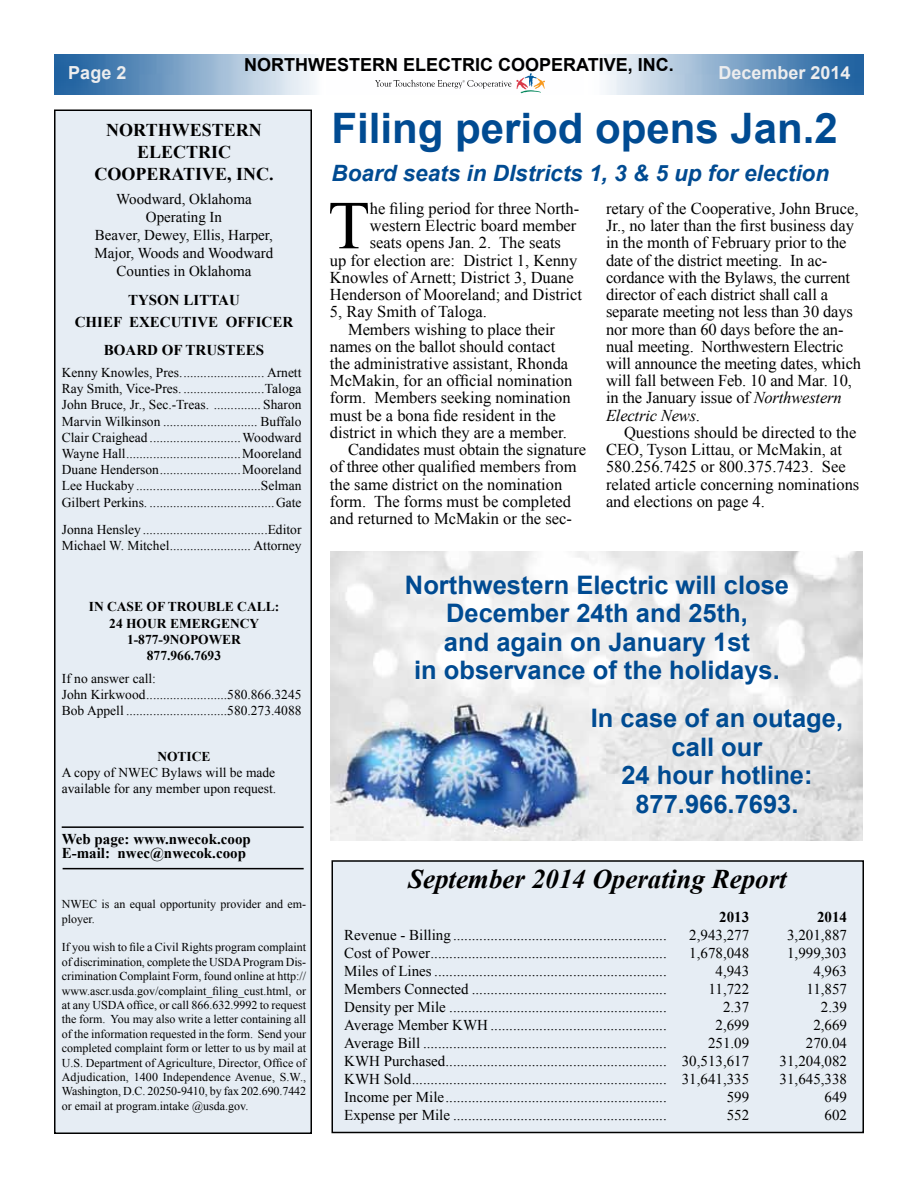
<style>
.page{position:relative;width:918px;height:1188px;background:#fff}
.page>*{position:absolute;margin:0;border:0;box-sizing:border-box;transform-origin:0 0}
.t1{font:68.55px "Times New Roman";color:#000}
.t2{font:700 42px "Arial";color:#004b92}
.t3{font:italic 700 27px "Times New Roman";color:#000}
.t4{font:700 25.5px/28.5px "Arial";color:#004b92;text-align:center}
.t5{font:italic 700 22.5px "Arial";color:#004b92}
.t6{font:700 18px "Arial";color:#000}
.t7{font:700 18px/21.6px "Times New Roman";color:#000;text-align:center}
.t8{font:700 18px "Arial";color:#ededee}
.t9{font:16.5px/17.2px "Times New Roman";color:#000}
.t10{font:15px/18px "Times New Roman";color:#000;text-align:center}
.t11{font:700 15px/21.6px "Times New Roman";color:#000;text-align:center}
.t12{font:13.5px/16.2px "Times New Roman";color:#000}
.t13{font:700 13.5px/16.2px "Times New Roman";color:#000;text-align:center}
.t14{font:12px/14.4px "Times New Roman";color:#000}
.s1{font-style:italic}
</style>
<div class="page">
<img style="left:330px;top:551px;width:532px;height:289px">
<div style="left:332px;top:861px;width:531px;height:271px;background:#e6edf4"></div>
<div style="left:332px;top:860px;width:532px;height:273px;border:2px solid #000"></div>
<img style="left:54px;top:54px;width:810px;height:41px">
<svg style="left:375px;top:73px;width:170px;height:21px"></svg>
<div style="left:55px;top:110px;width:256px;height:1023px;background:#e6edf4"></div>
<div style="left:54px;top:110px;width:258px;height:1024px;border:2px solid #000"></div>
<hr style="left:62px;top:826px;width:242px;height:2px;background:#000">
<hr style="left:63px;top:868px;width:241px;height:1px;background:#000">
<p class="t6" style="left:244px;top:53px;width:431px">NORTHWESTERN ELECTRIC COOPERATIVE, INC.</p>
<p class="t8" style="left:68px;top:61px;width:60px">Page 2</p>
<p class="t8" style="left:718px;top:61px;width:134px">December 2014</p>
<p class="t7" style="left:94px;top:119px;width:181px">NORTHWESTERN<br>ELECTRIC<br>COOPERATIVE, INC.</p>
<p class="t10" style="left:95px;top:190px;width:180px">Woodward, Oklahoma<br>Operating In<br>Beaver, Dewey, Ellis, Harper,<br>Major, Woods and Woodward<br>Counties in Oklahoma</p>
<p class="t11" style="left:75px;top:289px;width:220px">TYSON LITTAU<br>CHIEF EXECUTIVE OFFICER</p>
<p class="t11" style="left:104px;top:339px;width:162px">BOARD OF TRUSTEES</p>
<p class="t12" style="left:62px;top:364px;width:241px;text-align:justify">Kenny Knowles, Pres......................... Arnett Ray Smith, Vice-Pres. ........................Taloga John Bruce, Jr., Sec.-Treas. .............. Sharon Marvin Wilkinson ............................ Buffalo Clair Craighead ...........................Woodward Wayne Hall..................................Mooreland Duane Henderson........................Mooreland Lee Huckaby .....................................Selman Gilbert Perkins. .....................................Gate</p>
<p class="t12" style="left:62px;top:521px;width:241px">Jonna Hensley .....................................Editor<br>Michael W. Mitchel........................ Attorney</p>
<p class="t13" style="left:89px;top:598px;width:192px">IN CASE OF TROUBLE CALL:<br>24 HOUR EMERGENCY<br>1-877-9NOPOWER<br>877.966.7693</p>
<p class="t12" style="left:62px;top:670px;width:241px">If no answer call:<br>John Kirkwood........................580.866.3245<br>Bob Appell ..............................580.273.4088</p>
<p class="t13" style="left:157px;top:748px;width:55px">NOTICE</p>
<p class="t12" style="left:62px;top:764px;width:216px">A copy of NWEC Bylaws will be made available for any member upon request.</p>
<p class="t11" style="left:62px;top:832px;width:191px;line-height:13.5px;text-align:left">Web page: www.nwecok.coop<br>E-mail: nwec@nwecok.coop</p>
<p class="t14" style="left:62px;top:897px;width:246px">NWEC is an equal opportunity provider and em&shy;ployer.</p>
<p class="t14" style="left:62px;top:940px;width:246px;text-align:justify">If you wish to file a Civil Rights program complaint of discrimination, complete the USDA Program Dis&shy;crimination Complaint Form, found online at http:// www.ascr.usda.gov/complaint_filing_cust.html, or at any USDA office, or call 866.632.9992 to request the form. You may also write a letter containing all of the information requested in the form. Send your completed complaint form or letter to us by mail at U.S. Department of Agriculture, Director, Office of Adjudication, 1400 Independence Avenue, S.W., Washington, D.C. 20250-9410, by fax 202.690.7442 or email at program.intake @usda.gov.</p>
<h2 class="t2" style="left:332px;top:100px;width:508px">Filing period opens Jan.2</h2>
<h3 class="t5" style="left:332px;top:158px;width:499px">Board seats in DIstricts 1, 3 &amp; 5 up for election</h3>
<p class="t9" style="left:606px;top:199px;width:257px">retary of the Cooperative, John Bruce, Jr., no later than the first business day in the month of February prior to the date of the district meeting. In ac&shy;cordance with the Bylaws, the current director of each district shall call a separate meeting not less than 30 days nor more than 60 days before the an&shy;nual meeting. Northwestern Electric will announce the meeting dates, which will fall between Feb. 10 and Mar. 10, in the January issue of <span class="s1">Northwestern Electric News</span>.</p>
<p class="t9" style="left:606px;top:424px;width:255px;text-indent:18px">Questions should be directed to the CEO, Tyson Littau, or McMakin, at 580.256.7425 or 800.375.7423. See related article concerning nominations and elections on page 4.</p>
<h1 class="t1" style="left:328px;top:179px;width:43px">T</h1>
<p class="t9" style="left:370px;top:199px;width:211px">he filing period for three North-</p>
<p class="t9" style="left:370px;top:217px;width:208px">western Electric board member</p>
<p class="t9" style="left:370px;top:234px;width:193px">seats opens Jan. 2. The seats</p>
<p class="t9" style="left:330px;top:251px;width:249px">up for election are: District 1, Kenny</p>
<p class="t9" style="left:330px;top:268px;width:245px">Knowles of Arnett; District 3, Duane</p>
<p class="t9" style="left:330px;top:286px;width:254px">Henderson of Mooreland; and District</p>
<p class="t9" style="left:330px;top:303px;width:159px">5, Ray Smith of Taloga.</p>
<p class="t9" style="left:348px;top:320px;width:208px">Members wishing to place their</p>
<p class="t9" style="left:330px;top:337px;width:227px">names on the ballot should contact</p>
<p class="t9" style="left:330px;top:355px;width:240px">the administrative assistant, Rhonda</p>
<p class="t9" style="left:330px;top:372px;width:244px">McMakin, for an official nomination</p>
<p class="t9" style="left:330px;top:389px;width:242px">form. Members seeking nomination</p>
<p class="t9" style="left:330px;top:406px;width:227px">must be a bona fide resident in the</p>
<p class="t9" style="left:330px;top:424px;width:238px">district in which they are a member.</p>
<p class="t9" style="left:348px;top:441px;width:240px">Candidates must obtain the signature</p>
<p class="t9" style="left:330px;top:458px;width:248px">of three other qualified members from</p>
<p class="t9" style="left:330px;top:475px;width:234px">the same district on the nomination</p>
<p class="t9" style="left:330px;top:493px;width:243px">form. The forms must be completed</p>
<p class="t9" style="left:330px;top:510px;width:243px">and returned to McMakin or the sec-</p>
<h3 class="t4" style="left:405px;top:571px;width:386px">Northwestern Electric will close<br>December 24th and 25th,<br>and again on January 1st<br>in observance of the holidays.</h3>
<h3 class="t4" style="left:591px;top:705px;width:254px">In case of an outage, call our<br>24 hour hotline:<br>877.966.7693.</h3>
<h3 class="t3" style="left:408px;top:860px;width:380px">September 2014 Operating Report</h3>
<p class="t11" style="left:719px;top:906px;width:31px">2013</p>
<p class="t11" style="left:817px;top:906px;width:31px">2014</p>
<p class="t10" style="left:344px;top:926px;width:324px">Revenue - Billing .........................................................</p>
<p class="t10" style="left:689px;top:926px;width:61px">2,943,277</p>
<p class="t10" style="left:787px;top:926px;width:61px">3,201,887</p>
<p class="t10" style="left:344px;top:944px;width:324px">Cost of Power...............................................................</p>
<p class="t10" style="left:689px;top:944px;width:61px">1,678,048</p>
<p class="t10" style="left:787px;top:944px;width:61px">1,999,303</p>
<p class="t10" style="left:344px;top:962px;width:324px">Miles of Lines ..............................................................</p>
<p class="t10" style="left:716px;top:962px;width:35px">4,943</p>
<p class="t10" style="left:813px;top:962px;width:35px">4,963</p>
<p class="t10" style="left:344px;top:980px;width:324px">Members Connected ....................................................</p>
<p class="t10" style="left:709px;top:980px;width:42px">11,722</p>
<p class="t10" style="left:806px;top:980px;width:42px">11,857</p>
<p class="t10" style="left:344px;top:998px;width:324px">Density per Mile ..........................................................</p>
<p class="t10" style="left:723px;top:998px;width:28px">2.37</p>
<p class="t10" style="left:821px;top:998px;width:28px">2.39</p>
<p class="t10" style="left:344px;top:1016px;width:324px">Average Member KWH ...............................................</p>
<p class="t10" style="left:716px;top:1016px;width:35px">2,699</p>
<p class="t10" style="left:813px;top:1016px;width:35px">2,669</p>
<p class="t10" style="left:344px;top:1034px;width:324px">Average Bill .................................................................</p>
<p class="t10" style="left:708px;top:1034px;width:43px">251.09</p>
<p class="t10" style="left:806px;top:1034px;width:43px">270.04</p>
<p class="t10" style="left:344px;top:1052px;width:406px">KWH Purchased........................................................... 30,513,617</p>
<p class="t10" style="left:780px;top:1052px;width:69px">31,204,082</p>
<p class="t10" style="left:344px;top:1070px;width:406px">KWH Sold.................................................................... 31,641,335</p>
<p class="t10" style="left:780px;top:1070px;width:69px">31,645,338</p>
<p class="t10" style="left:344px;top:1088px;width:324px">Income per Mile...........................................................</p>
<p class="t10" style="left:727px;top:1088px;width:24px">599</p>
<p class="t10" style="left:825px;top:1088px;width:24px">649</p>
<p class="t10" style="left:344px;top:1106px;width:324px">Expense per Mile .........................................................</p>
<p class="t10" style="left:727px;top:1106px;width:24px">552</p>
<p class="t10" style="left:825px;top:1106px;width:24px">602</p>
</div>
